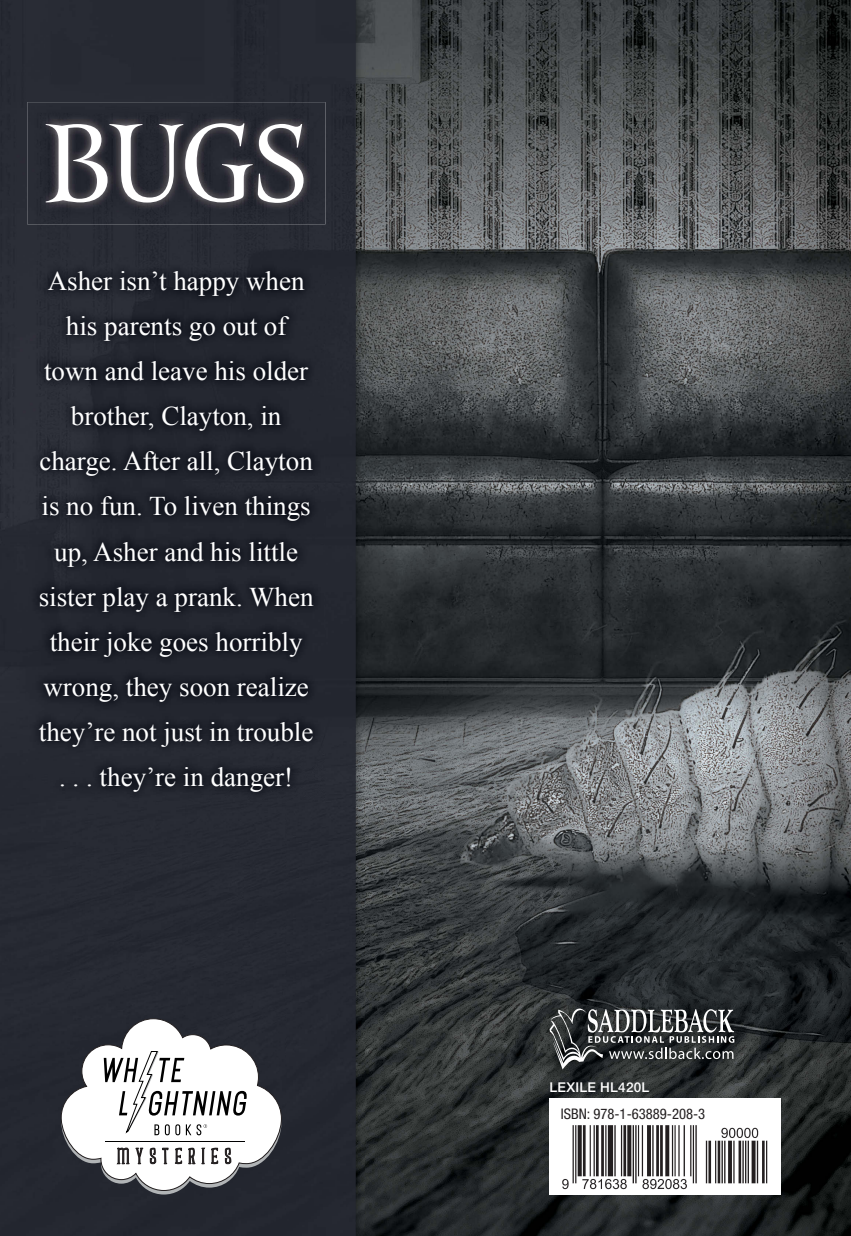
<style>
.page{position:relative;width:851px;height:1236px;background:#fff}
.page>*{position:absolute;margin:0;border:0;box-sizing:border-box;transform-origin:0 0}
.t1{font:113.4px "Belda Nor Reg";color:#fff}
.t2{font:27px/45px "Times New Roman";color:#fff;text-align:center}
.t3{font:condensed 14.62px "Helvetica Neue LT Std";color:#231f20}
.t4{font:500 13.5px "Helvetica Neue LT Std";letter-spacing:.02em;color:#fff}
</style>
<div class="page">
<img style="left:356px;top:0;width:494px;height:1235px">
<div style="left:0;top:0;width:356px;height:308px;background:#282b34"></div>
<div style="left:0;top:308px;width:71px;height:927px;background:#262932"></div>
<div style="left:285px;top:308px;width:71px;height:927px;background:#252831"></div>
<div style="left:71px;top:801px;width:214px;height:434px;background:#262932"></div>
<svg style="left:61px;top:1018px;width:221px;height:176px"></svg>
<img style="left:849px;top:577px;width:1px;height:82px">
<img style="left:849px;top:116px;width:1px;height:151px">
<img style="left:541px;top:999px;width:202px;height:77px">
<svg style="left:549px;top:1008px;width:185px;height:61px;background:#515455"></svg>
<div style="left:549px;top:1098px;width:232px;height:97px;background:#fff"></div>
<img style="left:562px;top:1125px;width:206px;height:65px">
<img style="left:28px;top:260px;width:296px;height:541px">
<div style="left:27px;top:102px;width:298px;height:122px;background:#282b34"></div>
<img style="left:38px;top:114px;width:274px;height:97px">
<h1 class="t1" style="left:42px;top:93px;width:269px">BUGS</h1>
<p class="t2" style="left:39px;top:258px;width:276px">Asher isn’t happy when his parents go out of town and leave his older brother, Clayton, in charge. After all, Clayton is no fun. To liven things up, Asher and his little sister play a prank. When their joke goes horribly wrong, they soon realize they’re not just in trouble . . . they’re in danger!</p>
<p class="t4" style="left:549px;top:1079px;width:101px">LEXILE HL420L</p>
<p class="t3" style="left:561px;top:1104px;width:146px">ISBN: 978-1-63889-208-3</p>
</div>
